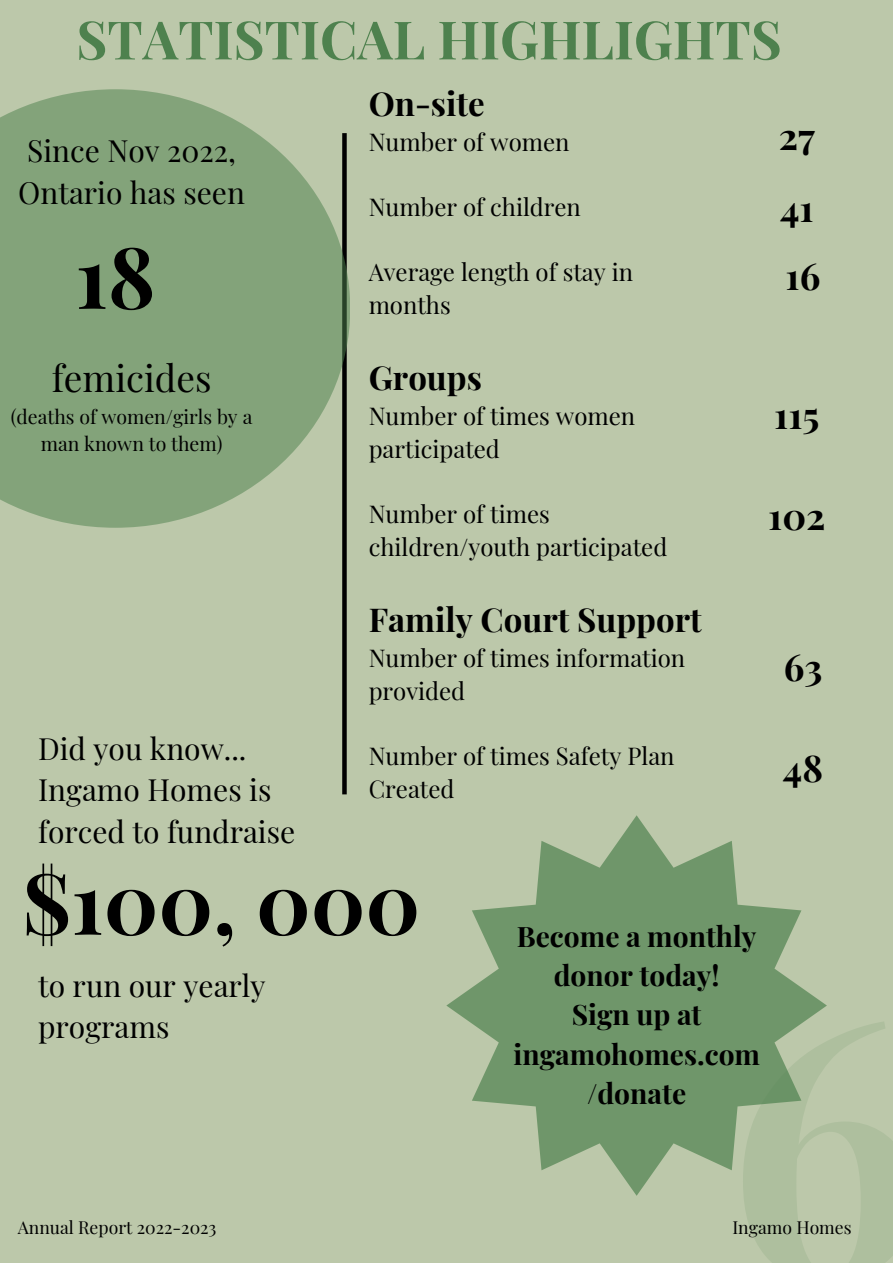
<style>
.page{position:relative;width:893px;height:1264px;background:#fff}
.page>*{position:absolute;margin:0;border:0;box-sizing:border-box;transform-origin:0 0}
.t1{font:700 84.9px "Playfair Display";color:#000}
.t2{font:700 53.1px "Playfair Display";color:#4e814e}
.t3{font:700 36.9px "Playfair Display";color:#000}
.t4{font:36.9px "Playfair Display";color:#000}
.t5{font:700 33px "Playfair Display";color:#000}
.t6{font:30px/41.5px "Playfair Display";color:#000}
.t7{font:700 28.2px/39.3px "Playfair Display";color:#000;text-align:center}
.t8{font:24px/32.5px "Playfair Display";color:#000}
.t9{font:19.5px/27px "Playfair Display";color:#000;text-align:center}
.t10{font:17.55px "Playfair Display";color:#000}
</style>
<div class="page">
<div style="left:0;top:0;width:892px;height:1262px;background:#bcc8aa"></div>
<div style="left:342px;top:133px;width:5px;height:661px;background:#000"></div>
<svg style="left:0;top:89px;width:350px;height:438px;background:#89a67f"></svg>
<svg style="left:446px;top:815px;width:380px;height:380px;fill:#6f966a"></svg>
<p class="t2" style="left:76px;top:2px;width:707px">STATISTICAL HIGHLIGHTS</p>
<p class="t6" style="left:18px;top:129px;width:228px;text-align:center">Since Nov 2022,<br>Ontario has seen</p>
<p class="t1" style="left:75px;top:217px;width:82px">18</p>
<p class="t5" style="left:368px;top:80px;width:118px">On-site</p>
<p class="t8" style="left:368px;top:125px;width:202px">Number of women</p>
<p class="t8" style="left:368px;top:190px;width:214px">Number of children</p>
<p class="t8" style="left:368px;top:255px;width:266px">Average length of stay in months</p>
<p class="t3" style="left:778px;top:110px;width:38px">27</p>
<p class="t3" style="left:780px;top:182px;width:35px">41</p>
<p class="t3" style="left:785px;top:250px;width:36px">16</p>
<p class="t4" style="left:52px;top:352px;width:161px">femicides</p>
<p class="t9" style="left:11px;top:402px;width:243px">(deaths of women/girls by a man known to them)</p>
<p class="t5" style="left:368px;top:355px;width:115px">Groups</p>
<p class="t8" style="left:368px;top:399px;width:268px">Number of times women participated</p>
<p class="t8" style="left:368px;top:497px;width:300px">Number of times children/youth participated</p>
<p class="t3" style="left:774px;top:389px;width:47px">115</p>
<p class="t3" style="left:768px;top:490px;width:59px">102</p>
<p class="t6" style="left:38px;top:726px;width:210px">Did you know...</p>
<p class="t6" style="left:38px;top:768px;width:259px">Ingamo Homes is forced to fundraise</p>
<p class="t5" style="left:368px;top:596px;width:334px">Family Court Support</p>
<p class="t8" style="left:368px;top:640px;width:318px">Number of times information provided</p>
<p class="t8" style="left:368px;top:738px;width:307px">Number of times Safety Plan<br>Created</p>
<p class="t1" style="left:22px;top:843px;width:399px">$100, 000</p>
<p class="t6" style="left:38px;top:963px;width:229px">to run our yearly programs</p>
<p class="t7" style="left:516px;top:915px;width:241px">Become a monthly donor today!</p>
<p class="t7" style="left:571px;top:993px;width:131px">Sign up at</p>
<p class="t7" style="left:513px;top:1033px;width:248px">ingamohomes.com /donate</p>
<p class="t3" style="left:783px;top:640px;width:40px">63</p>
<p class="t3" style="left:782px;top:742px;width:42px">48</p>
<p class="t10" style="left:18px;top:1214px;width:200px">Annual Report 2022-2023</p>
<p class="t10" style="left:732px;top:1214px;width:121px">Ingamo Homes</p>
</div>
